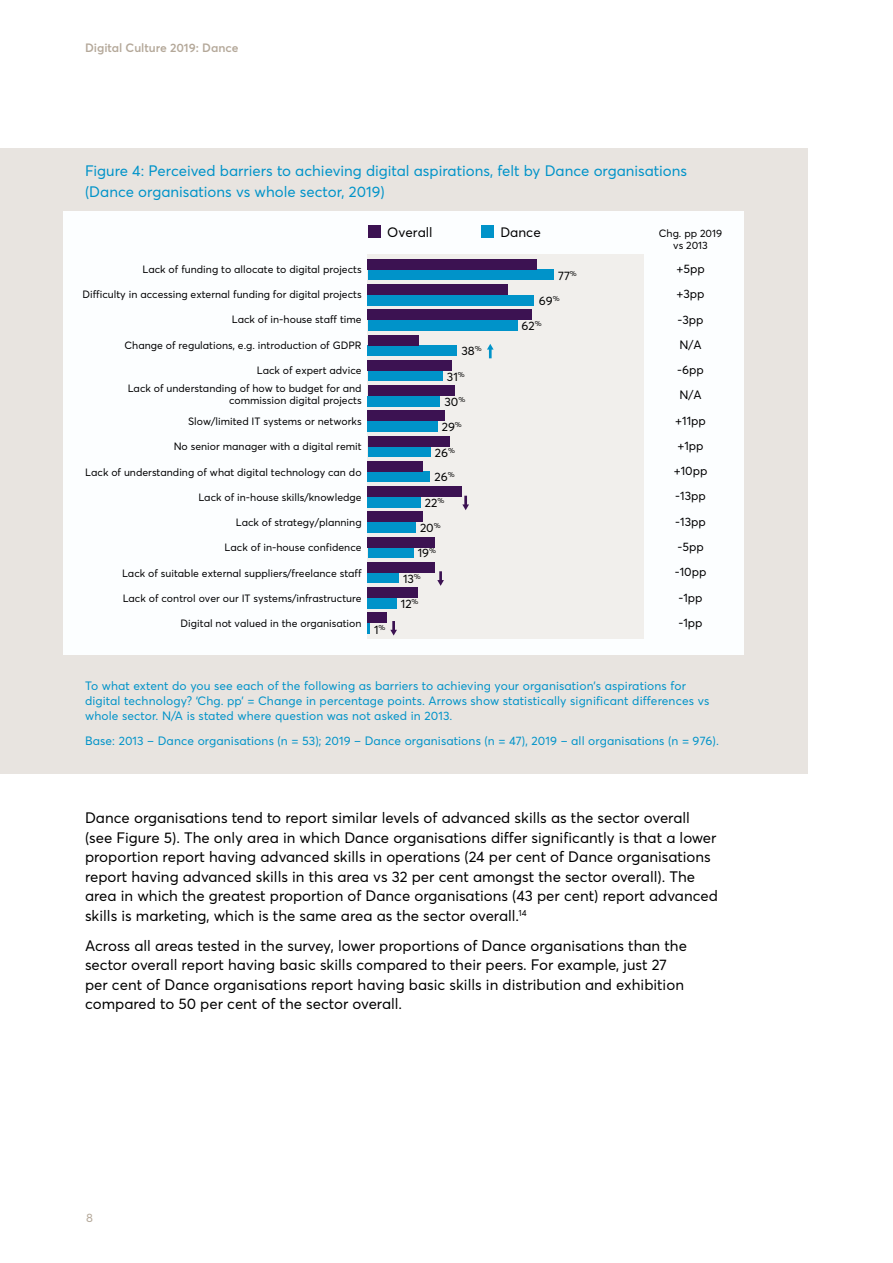
<style>
.page{position:relative;width:893px;height:1263px;background:#fff}
.page>*{position:absolute;margin:0;border:0;box-sizing:border-box;transform-origin:0 0}
.t1{font:15px/19.5px "Averta";color:#000}
.t2{font:15px/21px "Averta";color:#0093c9}
.t3{font:13.5px "Averta";color:#000}
.t4{font:12px/15px "Averta";letter-spacing:.01em;color:#0093c9}
.t5{font:12px/25.2px "Averta";color:#000;text-align:center}
.t6{font:600 12px "Averta";color:#b4a899}
.t7{font:12px "Averta";color:#b4a899}
.t8{font:10.5px/12.6px "Averta";color:#000;text-align:right}
</style>
<div class="page">
<div style="left:0;top:149px;width:808px;height:625px;background:#e8e4e0"></div>
<div style="left:64px;top:211px;width:680px;height:444px;background:#fcfeff"></div>
<div style="left:368px;top:254px;width:276px;height:384px;background:#f1efec"></div>
<div style="left:368px;top:270px;width:186px;height:10px;background:#0093c9"></div>
<div style="left:368px;top:259px;width:169px;height:11px;background:#3c1252"></div>
<div style="left:368px;top:295px;width:166px;height:10px;background:#0093c9"></div>
<div style="left:368px;top:284px;width:140px;height:11px;background:#3c1252"></div>
<div style="left:368px;top:320px;width:149px;height:11px;background:#0093c9"></div>
<div style="left:368px;top:309px;width:164px;height:11px;background:#3c1252"></div>
<div style="left:368px;top:345px;width:89px;height:11px;background:#0093c9"></div>
<div style="left:368px;top:335px;width:50px;height:10px;background:#3c1252"></div>
<div style="left:368px;top:371px;width:74px;height:10px;background:#0093c9"></div>
<div style="left:368px;top:360px;width:84px;height:11px;background:#3c1252"></div>
<div style="left:368px;top:396px;width:72px;height:10px;background:#0093c9"></div>
<div style="left:368px;top:385px;width:86px;height:11px;background:#3c1252"></div>
<div style="left:368px;top:421px;width:70px;height:11px;background:#0093c9"></div>
<div style="left:368px;top:410px;width:77px;height:11px;background:#3c1252"></div>
<div style="left:368px;top:446px;width:62px;height:11px;background:#0093c9"></div>
<div style="left:368px;top:436px;width:82px;height:10px;background:#3c1252"></div>
<div style="left:368px;top:472px;width:62px;height:10px;background:#0093c9"></div>
<div style="left:368px;top:461px;width:55px;height:11px;background:#3c1252"></div>
<div style="left:368px;top:497px;width:53px;height:10px;background:#0093c9"></div>
<div style="left:368px;top:486px;width:94px;height:11px;background:#3c1252"></div>
<div style="left:368px;top:522px;width:48px;height:11px;background:#0093c9"></div>
<div style="left:368px;top:511px;width:55px;height:11px;background:#3c1252"></div>
<div style="left:368px;top:547px;width:45px;height:11px;background:#0093c9"></div>
<div style="left:368px;top:537px;width:67px;height:10px;background:#3c1252"></div>
<div style="left:368px;top:573px;width:31px;height:10px;background:#0093c9"></div>
<div style="left:368px;top:562px;width:67px;height:11px;background:#3c1252"></div>
<div style="left:368px;top:598px;width:29px;height:10px;background:#0093c9"></div>
<div style="left:368px;top:587px;width:50px;height:11px;background:#3c1252"></div>
<svg style="left:368px;top:623px;width:2px;height:11px"></svg>
<div style="left:368px;top:612px;width:19px;height:11px;background:#3c1252"></div>
<div style="left:368px;top:225px;width:13px;height:13px;background:#3c1252"></div>
<div style="left:481px;top:225px;width:13px;height:13px;background:#0093c9"></div>
<svg style="left:462px;top:496px;width:7px;height:14px"></svg>
<svg style="left:487px;top:344px;width:7px;height:14px"></svg>
<svg style="left:437px;top:571px;width:7px;height:15px"></svg>
<svg style="left:390px;top:621px;width:7px;height:14px"></svg>
<p class="t6" style="left:85px;top:40px;width:155px">Digital Culture 2019: Dance</p>
<p class="t2" style="left:85px;top:161px;width:604px">Figure 4: Perceived barriers to achieving digital aspirations, felt by Dance organisations (Dance organisations vs whole sector, 2019)</p>
<p class="t8" style="left:143px;top:263px;width:221px">Lack of funding to allocate to digital projects</p>
<p class="t8" style="left:82px;top:288px;width:281px">Difficulty in accessing external funding for digital projects</p>
<p class="t8" style="left:232px;top:313px;width:131px">Lack of in-house staff time</p>
<p class="t8" style="left:125px;top:339px;width:238px">Change of regulations, e.g. introduction of GDPR</p>
<p class="t8" style="left:128px;top:361px;width:235px;line-height:18px">Lack of expert advice<br>Lack of understanding of how to budget for and</p>
<p class="t8" style="left:188px;top:390px;width:175px;line-height:21px">commission digital projects<br>Slow/limited IT systems or networks</p>
<p class="t8" style="left:174px;top:440px;width:189px">No senior manager with a digital remit</p>
<p class="t8" style="left:85px;top:465px;width:278px">Lack of understanding of what digital technology can do</p>
<p class="t8" style="left:198px;top:491px;width:165px">Lack of in-house skills/knowledge</p>
<p class="t8" style="left:236px;top:516px;width:127px">Lack of strategy/planning</p>
<p class="t8" style="left:225px;top:541px;width:139px">Lack of in-house confidence</p>
<p class="t8" style="left:122px;top:567px;width:241px">Lack of suitable external suppliers/freelance staff</p>
<p class="t8" style="left:123px;top:592px;width:240px">Lack of control over our IT systems/infrastructure</p>
<p class="t8" style="left:181px;top:617px;width:182px">Digital not valued in the organisation</p>
<p class="t3" style="left:387px;top:223px;width:47px">Overall</p>
<p class="t3" style="left:500px;top:223px;width:42px">Dance</p>
<p class="t8" style="left:659px;top:227px;width:65px;text-align:center">Chg. pp 2019 vs 2013</p>
<p class="t5" style="left:558px;top:263px;width:20px">77<sup>%</sup></p>
<p class="t5" style="left:539px;top:288px;width:22px">69<sup>%</sup></p>
<p class="t5" style="left:522px;top:313px;width:22px">62<sup>%</sup></p>
<p class="t5" style="left:461px;top:338px;width:22px">38<sup>%</sup></p>
<p class="t5" style="left:447px;top:364px;width:19px">31<sup>%</sup></p>
<p class="t5" style="left:444px;top:389px;width:22px">30<sup>%</sup></p>
<p class="t5" style="left:442px;top:414px;width:22px">29<sup>%</sup></p>
<p class="t5" style="left:435px;top:440px;width:22px">26<sup>%</sup></p>
<p class="t5" style="left:435px;top:464px;width:22px">26<sup>%</sup></p>
<p class="t5" style="left:425px;top:490px;width:21px">22<sup>%</sup></p>
<p class="t5" style="left:420px;top:515px;width:22px">20<sup>%</sup></p>
<p class="t5" style="left:418px;top:540px;width:20px">19<sup>%</sup></p>
<p class="t5" style="left:674px;top:256px;width:35px">+5pp +3pp -3pp<br>N/A -6pp<br>N/A +11pp +1pp +10pp -13pp -13pp -5pp -10pp -1pp -1pp</p>
<p class="t5" style="left:403px;top:566px;width:19px">13<sup>%</sup></p>
<p class="t5" style="left:401px;top:591px;width:19px">12<sup>%</sup></p>
<p class="t5" style="left:374px;top:617px;width:13px">1<sup>%</sup></p>
<p class="t4" style="left:85px;top:678px;width:626px">To what extent do you see each of the following as barriers to achieving your organisation’s aspirations for digital technology? ‘Chg. pp’ = Change in percentage points. Arrows show statistically significant differences vs whole sector. N/A is stated where question was not asked in 2013.</p>
<p class="t4" style="left:85px;top:733px;width:635px">Base: 2013 – Dance organisations (n = 53); 2019 – Dance organisations (n = 47), 2019 – all organisations (n = 976).</p>
<p class="t1" style="left:85px;top:808px;width:634px">Dance organisations tend to report similar levels of advanced skills as the sector overall (see Figure 5). The only area in which Dance organisations differ significantly is that a lower proportion report having advanced skills in operations (24 per cent of Dance organisations report having advanced skills in this area vs 32 per cent amongst the sector overall). The area in which the greatest proportion of Dance organisations (43 per cent) report advanced skills is marketing, which is the same area as the sector overall.<sup>14</sup></p>
<p class="t1" style="left:85px;top:935px;width:603px">Across all areas tested in the survey, lower proportions of Dance organisations than the sector overall report having basic skills compared to their peers. For example, just 27 per cent of Dance organisations report having basic skills in distribution and exhibition compared to 50 per cent of the sector overall.</p>
<p class="t7" style="left:86px;top:1210px;width:8px">8</p>
</div>
